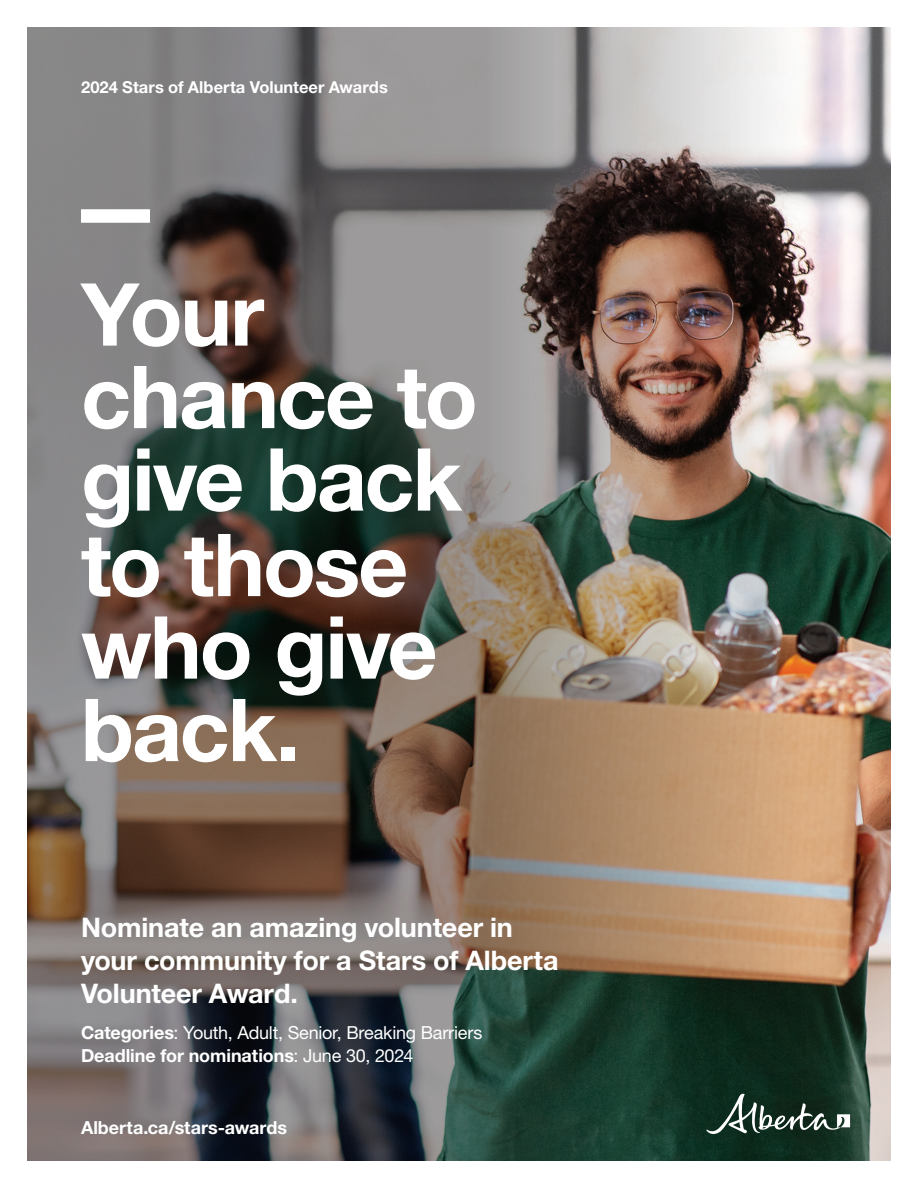
<style>
.page{position:relative;width:918px;height:1188px;background:#fff}
.page>*{position:absolute;margin:0;border:0;box-sizing:border-box;transform-origin:0 0}
.Header_-_Small_-_White{font:700 87px/82.5px "Helvetica Neue LT Std";letter-spacing:-.025em;color:#fff}
.Subheader_-_White{font:700 27px/33px "Helvetica Neue LT Std";letter-spacing:-.005em;color:#fff}
.Body_-_White{font:18px/22.5px "Helvetica Neue LT Std";letter-spacing:-.015em;color:#fff}
.Body_-_White-2{font:700 18px "Helvetica Neue LT Std";color:#fff}
.Identifier_-_White{font:700 16.5px "Helvetica Neue LT Std";color:#fff}
.s1{font-weight:700}
</style>
<div class="page">
<img style="left:27px;top:27px;width:864px;height:1134px">
<div style="left:81px;top:209px;width:69px;height:14px;background:#fff"></div>
<svg style="left:706px;top:1093px;width:144px;height:43px;background:#3a5146"></svg>
<p class="Identifier_-_White" style="left:81px;top:77px;width:308px">2024 Stars of Alberta Volunteer Awards</p>
<p class="Header_-_Small_-_White" style="left:81px;top:271px;width:398px">Your chance to give back</p>
<p class="Header_-_Small_-_White" style="left:81px;top:522px;width:358px">to those who give back.</p>
<p class="Subheader_-_White" style="left:81px;top:911px;width:479px">Nominate an amazing volunteer in your community for a Stars of Alberta<br>Volunteer Award.</p>
<p class="Body_-_White" style="left:81px;top:1021px;width:403px"><span class="s1">Categories</span>: Youth, Adult, Senior, Breaking Barriers<br><span class="s1">Deadline for nominations</span>: June 30, 2024</p>
<p class="Body_-_White-2" style="left:81px;top:1116px;width:208px">Alberta.ca/stars-awards</p>
</div>
